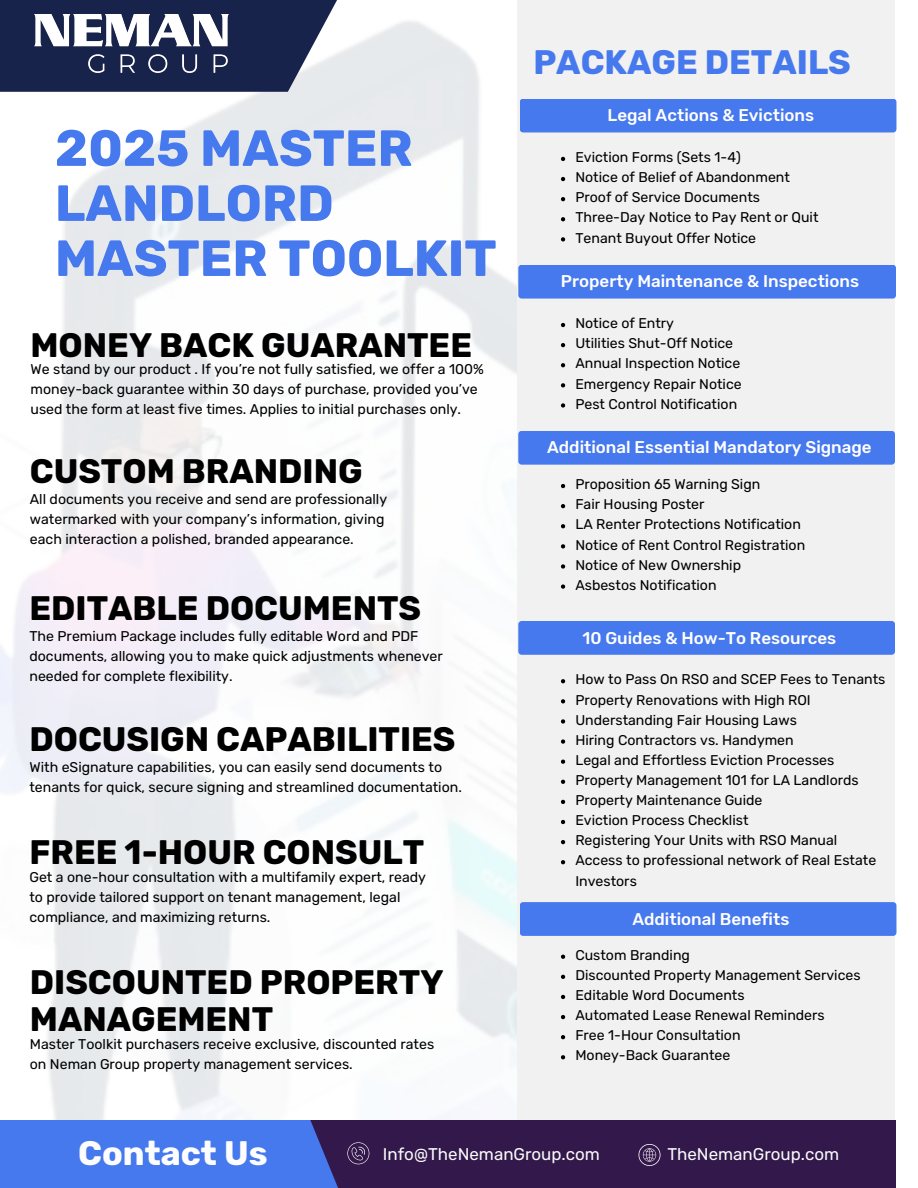
<style>
.page{position:relative;width:918px;height:1188px;background:#fff}
.page>*{position:absolute;margin:0;border:0;box-sizing:border-box;transform-origin:0 0}
.t1{font:700 50.85px/55.1px "Rubik";color:#4678ee}
.t2{font:700 33.9px/37px "Rubik";color:#000}
.t3{font:700 33.9px "Rubik";color:#4678ee}
.t4{font:700 33.9px "Rubik";color:#fdfdfd}
.t5{font:500 16.95px "Rubik";color:#fff}
.t6{font:16.95px "Rubik";color:#fafafa}
.t7{font:14.1px/20.1px "Rubik";color:#000}
</style>
<div class="page">
<div style="left:517px;top:0;width:378px;height:1188px;background:#f1f1f1"></div>
<div style="left:234px;top:1120px;width:662px;height:68px;background:#33184b"></div>
<svg style="left:0;top:1120px;width:370px;height:68px;background:#446ddc"></svg>
<svg style="left:639px;top:1144px;width:22px;height:22px"></svg>
<svg style="left:347px;top:1142px;width:22px;height:22px"></svg>
<svg style="left:0;top:0;width:363px;height:92px;background:#47506f"></svg>
<img style="left:35px;top:14px;width:193px;height:59px">
<svg style="left:561px;top:484px;width:4px;height:4px"></svg>
<svg style="left:561px;top:504px;width:4px;height:4px"></svg>
<svg style="left:561px;top:524px;width:4px;height:4px"></svg>
<svg style="left:561px;top:544px;width:4px;height:4px"></svg>
<svg style="left:561px;top:564px;width:4px;height:5px"></svg>
<svg style="left:561px;top:584px;width:4px;height:5px"></svg>
<svg style="left:561px;top:157px;width:4px;height:4px"></svg>
<svg style="left:561px;top:177px;width:4px;height:4px"></svg>
<svg style="left:561px;top:197px;width:4px;height:4px"></svg>
<svg style="left:561px;top:217px;width:4px;height:4px"></svg>
<svg style="left:561px;top:237px;width:4px;height:4px"></svg>
<div style="left:520px;top:99px;width:376px;height:33px;background:#4678ee;border-radius:3px"></div>
<svg style="left:561px;top:323px;width:4px;height:4px"></svg>
<svg style="left:561px;top:343px;width:4px;height:4px"></svg>
<svg style="left:561px;top:363px;width:4px;height:4px"></svg>
<svg style="left:561px;top:383px;width:4px;height:4px"></svg>
<svg style="left:561px;top:403px;width:4px;height:5px"></svg>
<div style="left:518px;top:265px;width:378px;height:34px;background:#4678ee;border-radius:3px"></div>
<div style="left:518px;top:431px;width:377px;height:34px;background:#4678ee;border-radius:3px"></div>
<div style="left:518px;top:621px;width:377px;height:34px;background:#4678ee;border-radius:3px"></div>
<svg style="left:561px;top:679px;width:4px;height:4px"></svg>
<svg style="left:561px;top:699px;width:4px;height:4px"></svg>
<svg style="left:561px;top:719px;width:4px;height:5px"></svg>
<svg style="left:561px;top:739px;width:4px;height:5px"></svg>
<svg style="left:561px;top:760px;width:4px;height:4px"></svg>
<svg style="left:561px;top:780px;width:4px;height:4px"></svg>
<svg style="left:561px;top:800px;width:4px;height:4px"></svg>
<svg style="left:561px;top:820px;width:4px;height:4px"></svg>
<svg style="left:561px;top:840px;width:4px;height:4px"></svg>
<svg style="left:561px;top:860px;width:4px;height:4px"></svg>
<div style="left:520px;top:902px;width:376px;height:34px;background:#4678ee;border-radius:3px"></div>
<svg style="left:561px;top:955px;width:4px;height:4px"></svg>
<svg style="left:561px;top:975px;width:4px;height:4px"></svg>
<svg style="left:561px;top:995px;width:4px;height:4px"></svg>
<svg style="left:561px;top:1015px;width:4px;height:4px"></svg>
<svg style="left:561px;top:1035px;width:4px;height:4px"></svg>
<svg style="left:561px;top:1055px;width:4px;height:4px"></svg>
<h2 class="t3" style="left:533px;top:42px;width:319px">PACKAGE DETAILS</h2>
<p class="t1" style="left:55px;top:121px;width:443px">2025 MASTER<br>LANDLORD<br>MASTER TOOLKIT</p>
<h4 class="t2" style="left:31px;top:327px;width:443px">MONEY BACK GUARANTEE</h4>
<h3 class="t7" style="left:31px;top:359px;width:455px">We stand by our product . If you’re not fully satisfied, we offer a 100% money-back guarantee within 30 days of purchase, provided you’ve</h3>
<p class="t7" style="left:31px;top:399px;width:432px">used the form at least five times. Applies to initial purchases only.</p>
<p class="t2" style="left:30px;top:453px;width:334px">CUSTOM BRANDING</p>
<p class="t7" style="left:30px;top:489px;width:359px">All documents you receive and send are professionally</p>
<p class="t7" style="left:30px;top:509px;width:356px">watermarked with your company’s information, giving</p>
<p class="t7" style="left:30px;top:530px;width:325px">each interaction a polished, branded appearance.</p>
<p class="t2" style="left:29px;top:590px;width:393px">EDITABLE DOCUMENTS</p>
<p class="t7" style="left:29px;top:626px;width:390px">The Premium Package includes fully editable Word and PDF</p>
<p class="t7" style="left:29px;top:646px;width:415px">documents, allowing you to make quick adjustments whenever</p>
<p class="t7" style="left:29px;top:667px;width:205px">needed for complete flexibility.</p>
<p class="t2" style="left:29px;top:721px;width:428px">DOCUSIGN CAPABILITIES</p>
<p class="t7" style="left:29px;top:757px;width:414px">With eSignature capabilities, you can easily send documents to</p>
<p class="t7" style="left:29px;top:777px;width:434px">tenants for quick, secure signing and streamlined documentation.</p>
<p class="t2" style="left:29px;top:834px;width:396px">FREE 1-HOUR CONSULT</p>
<p class="t7" style="left:29px;top:867px;width:398px">Get a one-hour consultation with a multifamily expert, ready</p>
<p class="t7" style="left:29px;top:887px;width:372px">to provide tailored support on tenant management, legal</p>
<p class="t7" style="left:29px;top:907px;width:243px">compliance, and maximizing returns.</p>
<p class="t2" style="left:30px;top:964px;width:415px">DISCOUNTED PROPERTY<br>MANAGEMENT</p>
<h4 class="t7" style="left:30px;top:1034px;width:406px">Master Toolkit purchasers receive exclusive, discounted rates</h4>
<h4 class="t7" style="left:30px;top:1054px;width:324px">on Neman Group property management services.</h4>
<p class="t5" style="left:608px;top:105px;width:208px">Legal Actions &amp; Evictions</p>
<p class="t7" style="left:575px;top:147px;width:167px">Eviction Forms (Sets 1-4)</p>
<p class="t7" style="left:575px;top:167px;width:216px">Notice of Belief of Abandonment</p>
<p class="t7" style="left:575px;top:187px;width:186px">Proof of Service Documents</p>
<h2 class="t7" style="left:575px;top:208px;width:245px">Three-Day Notice to Pay Rent or Quit</h2>
<p class="t7" style="left:575px;top:228px;width:182px">Tenant Buyout Offer Notice</p>
<p class="t5" style="left:561px;top:271px;width:300px">Property Maintenance &amp; Inspections</p>
<p class="t7" style="left:575px;top:313px;width:100px">Notice of Entry</p>
<p class="t7" style="left:575px;top:333px;width:159px">Utilities Shut-Off Notice</p>
<p class="t7" style="left:575px;top:354px;width:166px">Annual Inspection Notice</p>
<h2 class="t7" style="left:575px;top:374px;width:168px">Emergency Repair Notice</h2>
<p class="t7" style="left:575px;top:394px;width:163px">Pest Control Notification</p>
<h2 class="t5" style="left:547px;top:438px;width:326px">Additional Essential Mandatory Signage</h2>
<p class="t7" style="left:575px;top:474px;width:186px">Proposition 65 Warning Sign</p>
<h2 class="t7" style="left:575px;top:494px;width:131px">Fair Housing Poster</h2>
<p class="t7" style="left:575px;top:515px;width:227px">LA Renter Protections Notification</p>
<p class="t7" style="left:575px;top:535px;width:231px">Notice of Rent Control Registration</p>
<p class="t7" style="left:575px;top:555px;width:167px">Notice of New Ownership</p>
<h2 class="t7" style="left:575px;top:575px;width:143px">Asbestos Notification</h2>
<p class="t5" style="left:583px;top:628px;width:255px">10 Guides &amp; How-To Resources</p>
<p class="t7" style="left:575px;top:670px;width:312px">How to Pass On RSO and SCEP Fees to Tenants</p>
<p class="t7" style="left:575px;top:690px;width:237px">Property Renovations with High ROI</p>
<p class="t7" style="left:575px;top:710px;width:223px">Understanding Fair Housing Laws</p>
<p class="t7" style="left:575px;top:730px;width:220px">Hiring Contractors vs. Handymen</p>
<p class="t7" style="left:575px;top:750px;width:260px">Legal and Effortless Eviction Processes</p>
<p class="t7" style="left:575px;top:770px;width:285px">Property Management 101 for LA Landlords</p>
<p class="t7" style="left:575px;top:790px;width:189px">Property Maintenance Guide</p>
<p class="t7" style="left:575px;top:810px;width:175px">Eviction Process Checklist</p>
<p class="t7" style="left:575px;top:830px;width:263px">Registering Your Units with RSO Manual</p>
<h4 class="t7" style="left:575px;top:851px;width:302px">Access to professional network of Real Estate<br>Investors</h4>
<p class="t5" style="left:632px;top:909px;width:159px">Additional Benefits</p>
<p class="t7" style="left:575px;top:945px;width:116px">Custom Branding</p>
<p class="t7" style="left:575px;top:965px;width:287px">Discounted Property Management Services</p>
<p class="t7" style="left:575px;top:985px;width:171px">Editable Word Documents</p>
<p class="t7" style="left:575px;top:1005px;width:251px">Automated Lease Renewal Reminders</p>
<p class="t7" style="left:575px;top:1025px;width:167px">Free 1-Hour Consultation</p>
<h4 class="t7" style="left:575px;top:1046px;width:156px">Money-Back Guarantee</h4>
<h2 class="t4" style="left:78px;top:1134px;width:191px">Contact Us</h2>
<h1 class="t6" style="left:383px;top:1144px;width:219px">Info@TheNemanGroup.com</h1>
<p class="t6" style="left:667px;top:1144px;width:173px">TheNemanGroup.com</p>
</div>
